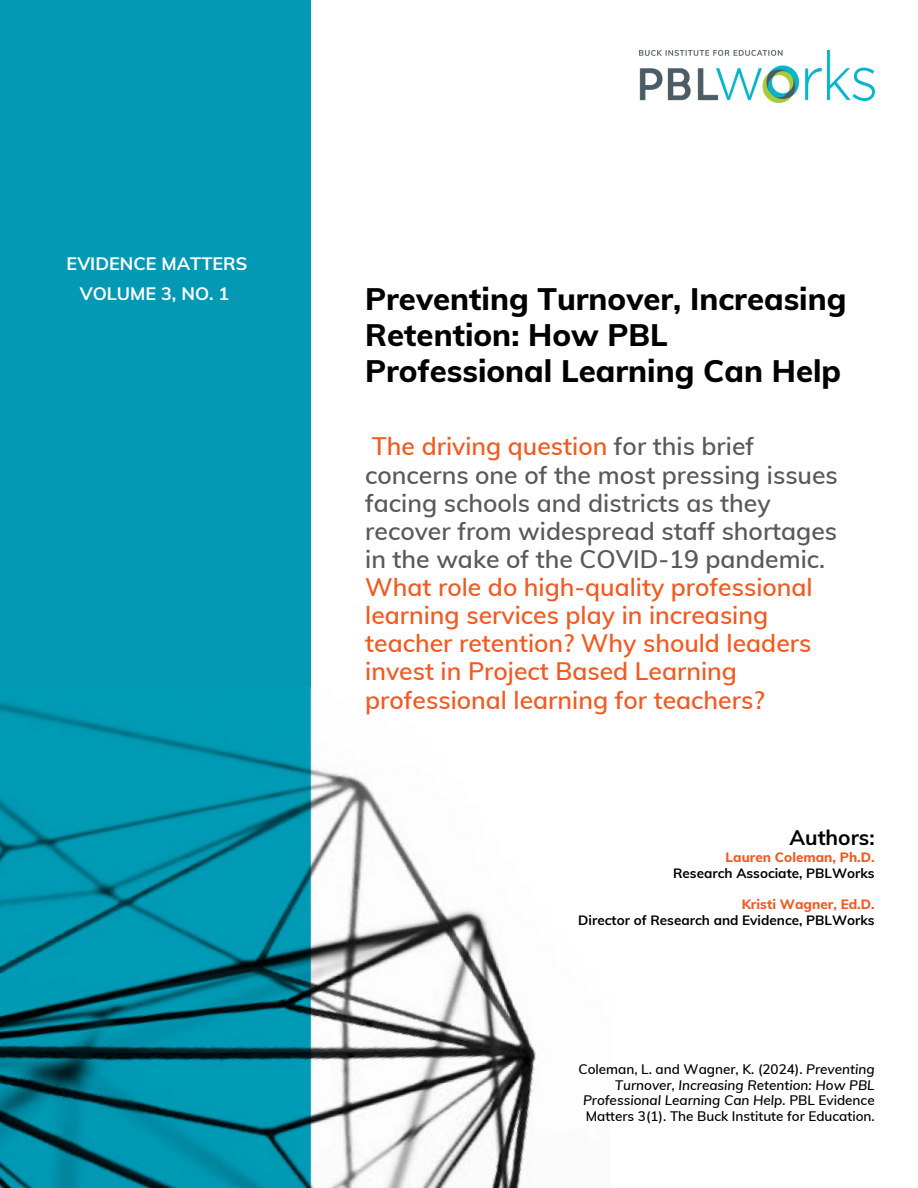
<style>
.page{position:relative;width:918px;height:1188px;background:#fff}
.page>*{position:absolute;margin:0;border:0;box-sizing:border-box;transform-origin:0 0}
.t1{font:800 31.05px/36px "Muli";color:#000}
.t2{font:600 24.75px/28.2px "Muli";color:#f15a22}
.t3{font:700 21px "Muli";color:#000}
.t4{font:700 18px/30.3px "Muli";color:#fff;text-align:center}
.t5{font:600 13.5px/15.5px "Muli";color:#000;text-align:right}
.t6{font:700 13.5px "Muli";color:#000}
.t7{font:800 13.5px "Muli";color:#f15a22}
.s1{color:#58595b}
.s2{font-style:italic}
</style>
<div class="page">
<div style="left:0;top:0;width:311px;height:1188px;background:#0399b4"></div>
<img style="left:640px;top:51px;width:235px;height:51px">
<img style="left:0;top:687px;width:536px;height:501px">
<p class="t4" style="left:67px;top:248px;width:182px">EVIDENCE MATTERS<br>VOLUME 3, NO. 1</p>
<h2 class="t1" style="left:365px;top:280px;width:483px">Preventing Turnover, Increasing<br>Retention: How PBL<br>Professional Learning Can Help</h2>
<h1 class="t2" style="left:365px;top:432px;width:474px">The driving question <span class="s1">for this brief concerns one of the most pressing issues facing schools and districts as they recover from widespread staff shortages in the wake of the COVID-19 pandemic.<br></span>What role do high-quality professional learning services play in increasing teacher retention? Why should leaders invest in Project Based Learning professional learning for teachers?</h1>
<p class="t3" style="left:789px;top:824px;width:87px">Authors:</p>
<p class="t7" style="left:726px;top:848px;width:151px">Lauren Coleman, Ph.D.</p>
<p class="t6" style="left:673px;top:864px;width:203px">Research Associate, PBLWorks</p>
<p class="t7" style="left:742px;top:896px;width:135px">Kristi Wagner, Ed.D.</p>
<p class="t6" style="left:578px;top:911px;width:298px">Director of Research and Evidence, PBLWorks</p>
<p class="t5" style="left:578px;top:1061px;width:298px">Coleman, L. and Wagner, K. (2024). <span class="s2">Preventing Turnover, Increasing Retention: How PBL Professional Learning Can Help.</span> PBL Evidence Matters 3(1). The Buck Institute for Education.</p>
</div>
